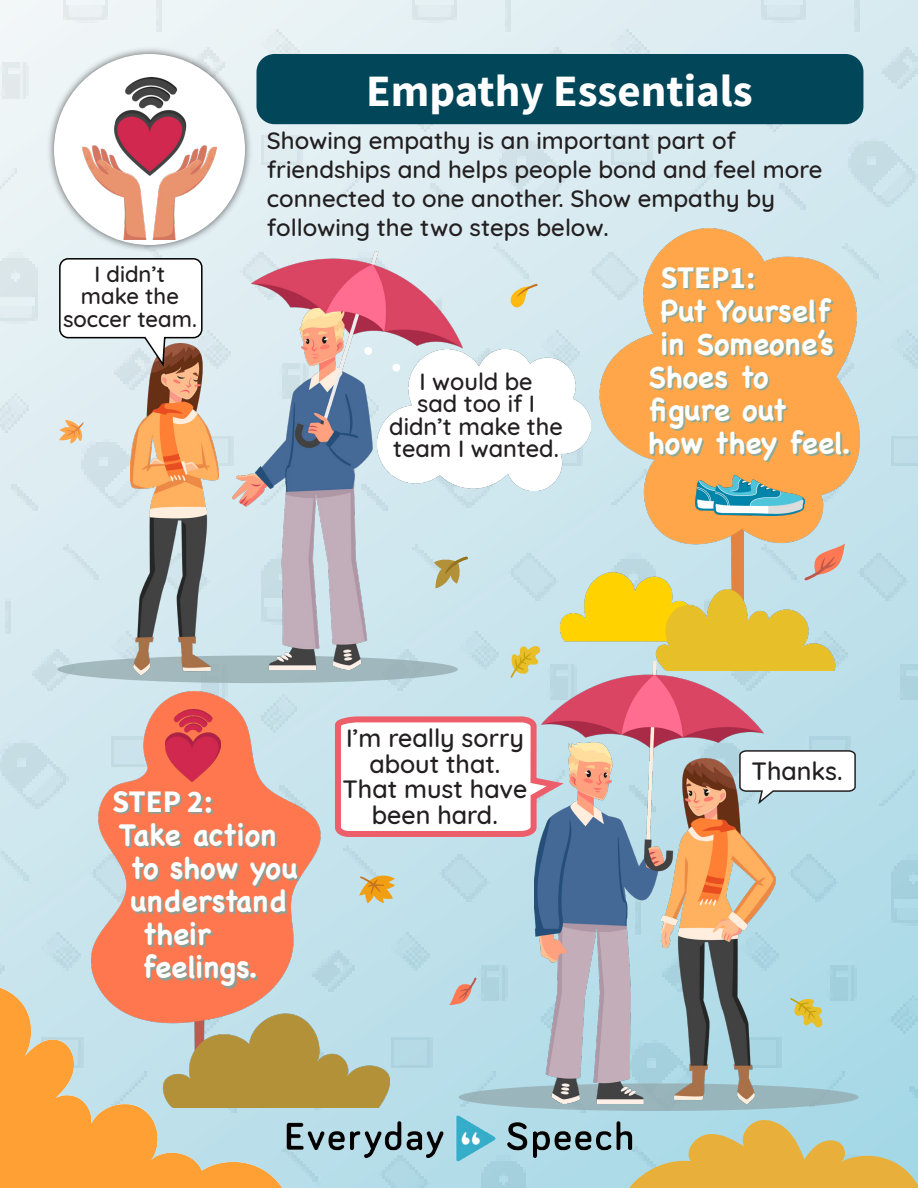
<style>
.page{position:relative;width:918px;height:1188px;background:#fff}
.page>*{position:absolute;margin:0;border:0;box-sizing:border-box;transform-origin:0 0}
.t1{font:700 45px "Source Sans Pro";color:#fff}
.t2{font:700 31.5px "Source Sans Pro";color:#fff}
.t3{font:700 30px/33px "Chalkboard SE";color:#fff}
.t4{font:700 30px "Chalkboard SE";letter-spacing:-.02em;color:#fff}
.t5{font:500 25.5px/25.5px "Quicksand";color:#231f20;text-align:center}
.t6{font:500 24px/28.8px "Quicksand";color:#231f20}
.t7{font:500 22.5px/22.5px "Quicksand";color:#231f20;text-align:center}
.s1{font-family:"Chalkboard SE"}
</style>
<div class="page">
<img style="left:0;top:0;width:918px;height:1188px">
<img style="left:288px;top:1111px;width:349px;height:54px">
<div style="left:46px;top:46px;width:207px;height:207px;background:#231f20;opacity:.75"></div>
<div style="left:54px;top:54px;width:191px;height:191px;background:#fff;border-radius:50%"></div>
<img style="left:83px;top:78px;width:133px;height:161px">
<div style="left:256px;top:54px;width:607px;height:70px;background:#014659;border-radius:18px"></div>
<img style="left:0;top:985px;width:288px;height:203px">
<svg style="left:622px;top:1118px;width:296px;height:70px;background:#c9c28a"></svg>
<img style="left:560px;top:229px;width:300px;height:441px">
<div style="left:58px;top:656px;width:400px;height:27px;background:#a1b8bd;border-radius:50%"></div>
<img style="left:92px;top:692px;width:297px;height:415px">
<svg style="left:510px;top:284px;width:28px;height:23px"></svg>
<svg style="left:804px;top:544px;width:41px;height:37px;background:#d4b6b1"></svg>
<svg style="left:359px;top:875px;width:36px;height:28px"></svg>
<svg style="left:790px;top:998px;width:33px;height:30px"></svg>
<svg style="left:510px;top:645px;width:31px;height:33px"></svg>
<svg style="left:59px;top:420px;width:25px;height:24px"></svg>
<div style="left:115px;top:793px;width:184px;height:195px;background:#6babab;opacity:.75"></div>
<div style="left:652px;top:268px;width:199px;height:194px;background:#6babab;opacity:.75"></div>
<img style="left:696px;top:475px;width:109px;height:41px">
<img style="left:166px;top:710px;width:55px;height:71px">
<img style="left:462px;top:350px;width:129px;height:140px">
<img style="left:233px;top:252px;width:229px;height:417px">
<img style="left:131px;top:343px;width:88px;height:332px">
<div style="left:392px;top:364px;width:8px;height:8px;background:#fff;border-radius:50%"></div>
<div style="left:364px;top:347px;width:8px;height:8px;background:#fff;border-radius:50%"></div>
<div style="left:459px;top:1083px;width:400px;height:28px;background:#99b5bb;border-radius:50%"></div>
<img style="left:534px;top:661px;width:230px;height:442px">
<img style="left:661px;top:759px;width:115px;height:344px">
<svg style="left:449px;top:977px;width:28px;height:28px"></svg>
<svg style="left:434px;top:556px;width:35px;height:32px"></svg>
<svg style="left:58px;top:257px;width:145px;height:112px"></svg>
<svg style="left:332px;top:713px;width:240px;height:127px"></svg>
<svg style="left:738px;top:749px;width:119px;height:57px"></svg>
<p class="t7" style="left:63px;top:261px;width:135px">I didn’t make the soccer team.</p>
<h1 class="t1" style="left:366px;top:61px;width:388px">Empathy Essentials</h1>
<p class="t6" style="left:267px;top:124px;width:557px">Showing empathy is an important part of friendships and helps people bond and feel more connected to one another. Show empathy by following the two steps below.</p>
<p class="t6" style="left:420px;top:365px;width:115px">I would be</p>
<p class="t6" style="left:389px;top:390px;width:175px;line-height:22.5px;text-align:center">sad too if I didn’t make the team I wanted.</p>
<p class="t2" style="left:661px;top:256px;width:97px">STEP1<span class="s1">:</span></p>
<p class="t3" style="left:660px;top:294px;width:172px">Put Yourself</p>
<p class="t3" style="left:648px;top:327px;width:187px;text-indent:12px">in Someone’s<br>Shoes to figure out</p>
<p class="t3" style="left:648px;top:426px;width:204px">how they feel.</p>
<p class="t2" style="left:112px;top:781px;width:103px">STEP 2<span class="s1">:</span></p>
<p class="t4" style="left:119px;top:817px;width:159px">Take action</p>
<p class="t3" style="left:130px;top:852px;width:169px">to show you</p>
<p class="t3" style="left:130px;top:885px;width:158px">understand</p>
<p class="t3" style="left:142px;top:918px;width:70px">their</p>
<p class="t3" style="left:142px;top:951px;width:117px">feelings.</p>
<p class="t5" style="left:343px;top:723px;width:186px">I’m really sorry about that.<br>That must have been hard.</p>
<p class="t5" style="left:752px;top:755px;width:93px">Thanks.</p>
</div>
